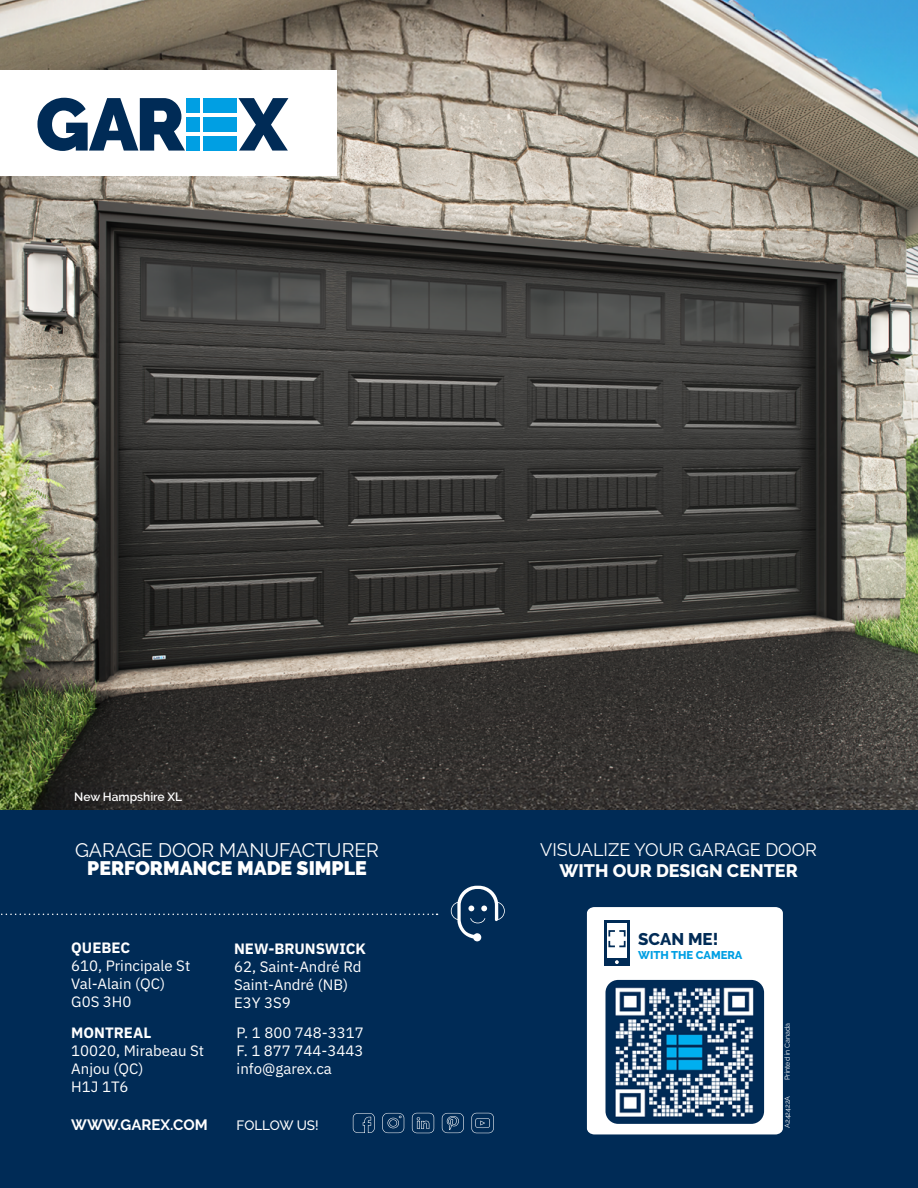
<style>
.page{position:relative;width:918px;height:1188px;background:#fff}
.page>*{position:absolute;margin:0;border:0;box-sizing:border-box;transform-origin:0 0}
.t1{font:19.5px "Raleway";color:#fff}
.t2{font:900 19.5px "Raleway";color:#fff}
.t3{font:18px "Raleway";color:#fff}
.t4{font:800 18px "Raleway";color:#fff}
.t5{font:800 16.95px "Raleway";color:#002b56}
.t6{font:15px/18px "IBM Plex Sans";color:#fff}
.t7{font:700 15px "IBM Plex Sans";color:#fff}
.t8{font:700 15px "Raleway";color:#fff}
.t9{font:500 13.5px "Raleway";letter-spacing:-.005em;color:#fff}
.t10{font:600 12px "Raleway";color:#fff}
.t11{font:800 11.25px "Raleway";color:#009fe3}
.t12{font:7.05px "Raleway";color:#fff}
</style>
<div class="page">
<div style="left:0;top:810px;width:918px;height:378px;background:#002b56"></div>
<svg style="left:451px;top:886px;width:54px;height:55px"></svg>
<svg style="left:1px;top:914px;width:437px;height:1px"></svg>
<svg style="left:412px;top:1113px;width:22px;height:20px"></svg>
<svg style="left:353px;top:1113px;width:22px;height:20px"></svg>
<svg style="left:382px;top:1113px;width:22px;height:20px"></svg>
<svg style="left:442px;top:1113px;width:22px;height:20px"></svg>
<svg style="left:471px;top:1113px;width:23px;height:20px"></svg>
<div style="left:587px;top:907px;width:196px;height:227px;background:#fff"></div>
<div style="left:604px;top:920px;width:26px;height:46px;background:#002b56"></div>
<div style="left:607px;top:924px;width:20px;height:34px;background:#fff"></div>
<svg style="left:615px;top:960px;width:4px;height:4px"></svg>
<svg style="left:608px;top:930px;width:18px;height:18px"></svg>
<img style="left:0;top:0;width:918px;height:810px">
<div style="left:0;top:70px;width:337px;height:106px;background:#fff"></div>
<svg style="left:37px;top:98px;width:148px;height:53px"></svg>
<svg style="left:238px;top:98px;width:50px;height:53px"></svg>
<div style="left:203px;top:98px;width:33px;height:15px;background:#009fe3"></div>
<div style="left:186px;top:98px;width:14px;height:15px;background:#009fe3"></div>
<div style="left:186px;top:117px;width:14px;height:15px;background:#009fe3"></div>
<div style="left:203px;top:117px;width:33px;height:15px;background:#009fe3"></div>
<div style="left:186px;top:136px;width:14px;height:15px;background:#009fe3"></div>
<div style="left:203px;top:136px;width:33px;height:15px;background:#009fe3"></div>
<img style="left:605px;top:980px;width:159px;height:144px">
<p class="t10" style="left:74px;top:790px;width:109px">New Hampshire XL</p>
<h1 class="t1" style="left:75px;top:839px;width:305px">GARAGE DOOR MANUFACTURER</h1>
<h1 class="t2" style="left:87px;top:857px;width:281px">PERFORMANCE MADE SIMPLE</h1>
<p class="t7" style="left:71px;top:935px;width:61px">QUEBEC</p>
<p class="t6" style="left:71px;top:955px;width:121px">610, Principale St<br>Val-Alain (QC)<br>G0S 3H0</p>
<p class="t7" style="left:71px;top:1020px;width:82px">MONTREAL</p>
<p class="t6" style="left:71px;top:1040px;width:134px">10020, Mirabeau St<br>Anjou (QC)<br>H1J 1T6</p>
<p class="t8" style="left:71px;top:1117px;width:138px">WWW.GAREX.COM</p>
<p class="t7" style="left:234px;top:936px;width:134px">NEW-BRUNSWICK</p>
<p class="t6" style="left:234px;top:956px;width:129px">62, Saint-André Rd<br>Saint-André (NB)<br>E3Y 3S9</p>
<p class="t6" style="left:237px;top:1022px;width:129px;text-align:justify">P. 1 800 748-3317<br>F. 1 877 744-3443 info@garex.ca</p>
<p class="t9" style="left:237px;top:1117px;width:84px">FOLLOW US!</p>
<p class="t3" style="left:540px;top:839px;width:278px">VISUALIZE YOUR GARAGE DOOR</p>
<p class="t4" style="left:559px;top:860px;width:240px">WITH OUR DESIGN CENTER</p>
<p class="t5" style="left:638px;top:929px;width:82px">SCAN ME!</p>
<p class="t11" style="left:638px;top:948px;width:106px">WITH THE CAMERA</p>
<p class="t12" style="left:783px;top:1080px;width:59px;rotate:-90deg">Printed in Canada</p>
<p class="t12" style="left:783px;top:1128px;width:33px;rotate:-90deg">A242422A</p>
</div>
